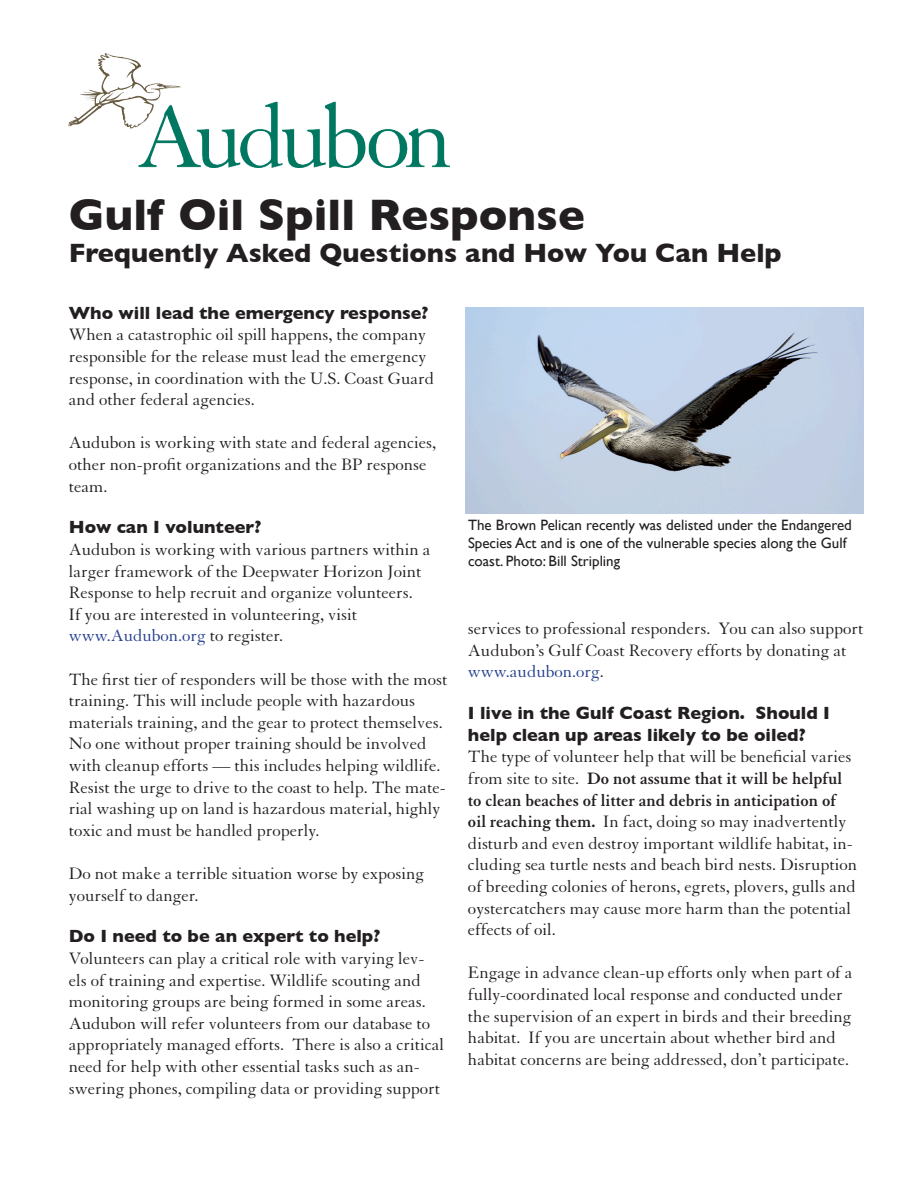
<style>
.page{position:relative;width:918px;height:1188px;background:#fff}
.page>*{position:absolute;margin:0;border:0;box-sizing:border-box;transform-origin:0 0}
.t1{font:700 45px "Gill Sans";color:#231f20}
.t2{font:700 27px "Gill Sans";color:#231f20}
.t3{font:18px/21.6px "Granjon";color:#231f20}
.t4{font:700 18px/21.6px "Gill Sans";color:#231f20}
.t5{font:15px/18px "Gill Sans";color:#231f20}
.s1{color:#253f8e}
.s2{font-weight:700}
</style>
<div class="page">
<img style="left:69px;top:54px;width:381px;height:113px">
<img style="left:465px;top:308px;width:399px;height:205px">
<h1 class="t1" style="left:69px;top:188px;width:518px">Gulf Oil Spill Response</h1>
<h2 class="t2" style="left:69px;top:237px;width:714px">Frequently Asked Questions and How You Can Help</h2>
<p class="t4" style="left:69px;top:302px;width:361px">Who will lead the emergency response?</p>
<p class="t3" style="left:69px;top:324px;width:367px">When a catastrophic oil spill happens, the company responsible for the release must lead the emergency response, in coordination with the U.S. Coast Guard and other federal agencies.</p>
<p class="t3" style="left:69px;top:432px;width:369px">Audubon is working with state and federal agencies, other non-profit organizations and the BP response team.</p>
<p class="t4" style="left:69px;top:516px;width:194px">How can I volunteer?</p>
<p class="t3" style="left:69px;top:539px;width:363px">Audubon is working with various partners within a larger framework of the Deepwater Horizon Joint Response to help recruit and organize volunteers.<br>If you are interested in volunteering, visit <span class="s1">www.Audubon.org</span> to register.</p>
<p class="t3" style="left:69px;top:669px;width:380px">The first tier of responders will be those with the most training. This will include people with hazardous materials training, and the gear to protect themselves.<br>No one without proper training should be involved with cleanup efforts — this includes helping wildlife.<br>Resist the urge to drive to the coast to help. The mate&shy;rial washing up on land is hazardous material, highly toxic and must be handled properly.</p>
<p class="t3" style="left:69px;top:863px;width:357px">Do not make a terrible situation worse by exposing yourself to danger.</p>
<p class="t4" style="left:69px;top:926px;width:313px">Do I need to be an expert to help?</p>
<p class="t3" style="left:69px;top:948px;width:377px">Volunteers can play a critical role with varying lev&shy;els of training and expertise. Wildlife scouting and monitoring groups are being formed in some areas.<br>Audubon will refer volunteers from our database to appropriately managed efforts. There is also a critical need for help with other essential tasks such as an&shy;swering phones, compiling data or providing support</p>
<p class="t5" style="left:468px;top:516px;width:385px">The Brown Pelican recently was delisted under the Endangered<br>Species Act and is one of the vulnerable species along the Gulf coast. Photo: Bill Stripling</p>
<p class="t3" style="left:468px;top:618px;width:397px">services to professional responders. You can also support<br>Audubon’s Gulf Coast Recovery efforts by donating at <span class="s1">www.audubon.org</span>.</p>
<p class="t4" style="left:468px;top:702px;width:364px">I live in the Gulf Coast Region. Should I help clean up areas likely to be oiled?</p>
<p class="t3" style="left:468px;top:746px;width:391px">The type of volunteer help that will be beneficial varies from site to site. <span class="s2">Do not assume that it will be helpful to clean beaches of litter and debris in anticipation of oil reaching them.</span> In fact, doing so may inadvertently disturb and even destroy important wildlife habitat, in&shy;cluding sea turtle nests and beach bird nests. Disruption of breeding colonies of herons, egrets, plovers, gulls and oystercatchers may cause more harm than the potential effects of oil.</p>
<p class="t3" style="left:468px;top:962px;width:386px">Engage in advance clean-up efforts only when part of a fully-coordinated local response and conducted under the supervision of an expert in birds and their breeding habitat. If you are uncertain about whether bird and habitat concerns are being addressed, don’t participate.</p>
</div>
